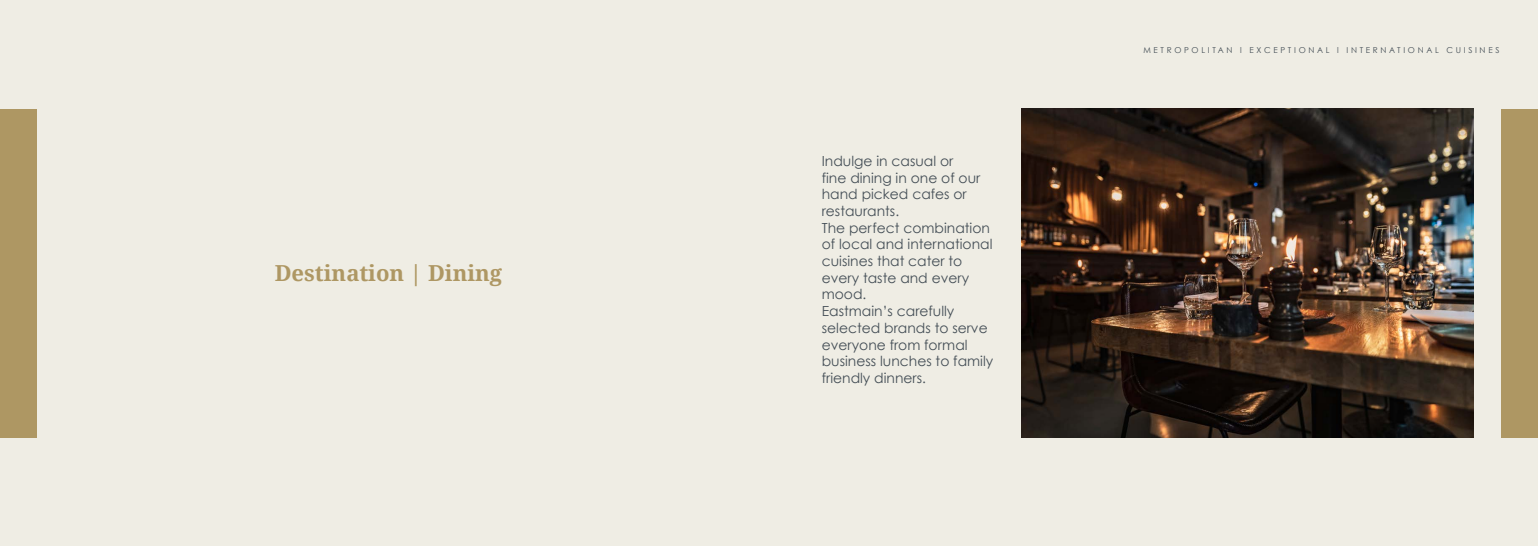
<style>
.page{position:relative;width:1538px;height:546px;background:#efede4}
.page>*{position:absolute;margin:0;border:0;box-sizing:border-box;transform-origin:0 0}
.t1{font:700 22.05px "Droid Serif";color:#ae9763}
.t2{font:13.91px/16.7px "Century Gothic";color:#444e56}
.t3{font:8.14px "Century Gothic";letter-spacing:.33em;color:#444e56}
</style>
<div class="page">
<img style="left:1021px;top:109px;width:453px;height:328px">
<div style="left:1502px;top:109px;width:36px;height:328px;background:#ae9763"></div>
<div style="left:0;top:109px;width:36px;height:329px;background:#ae9763"></div>
<h1 class="t1" style="left:275px;top:259px;width:229px">Destination | Dining</h1>
<p class="t2" style="left:822px;top:152px;width:173px">Indulge in casual or<br>fine dining in one of our hand picked cafes or restaurants.<br>The perfect combination of local and international cuisines that cater to every taste and every mood.<br>Eastmain’s carefully selected brands to serve everyone from formal business lunches to family friendly dinners.</p>
<p class="t3" style="left:1143px;top:45px;width:358px">METROPOLITAN l EXCEPTIONAL l INTERNATIONAL CUISINES</p>
</div>
